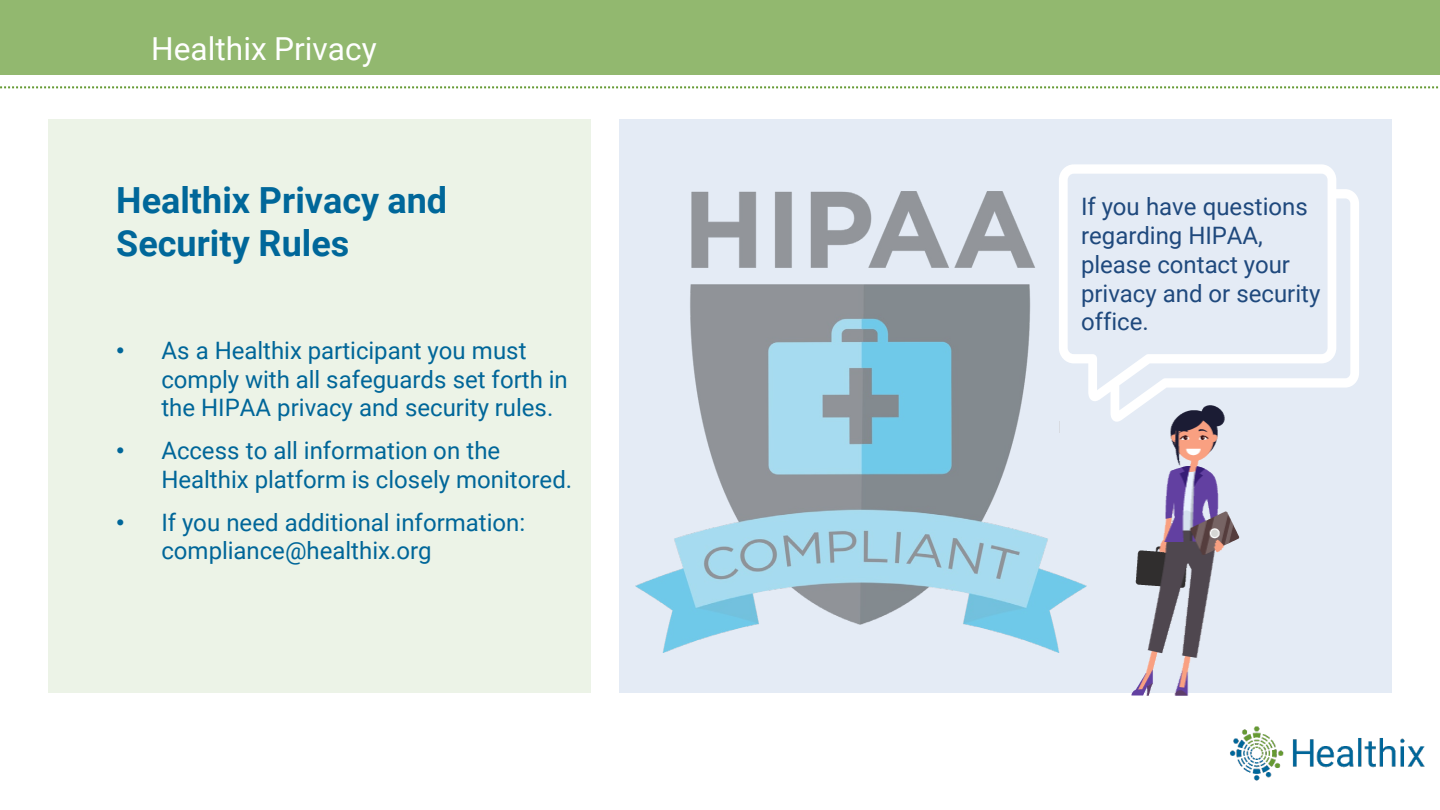
<style>
.page{position:relative;width:1440px;height:810px;background:#fff}
.page>*{position:absolute;margin:0;border:0;box-sizing:border-box;transform-origin:0 0}
.t1{font:700 36px/43.2px "Roboto";color:#00679a}
.t2{font:31.6px "Roboto";color:#fff}
.t3{font:24px/28.8px "Roboto";color:#069}
.t4{font:24px/28.8px "Roboto";color:#1f497d}
.s1{font-family:"Arial"}
</style>
<div class="page">
<img style="left:1230px;top:726px;width:195px;height:55px">
<div style="left:619px;top:120px;width:773px;height:573px;background:#e4ebf5"></div>
<img style="left:636px;top:191px;width:451px;height:461px">
<div style="left:48px;top:120px;width:543px;height:573px;background:#ecf3e7"></div>
<div style="left:0;top:0;width:1440px;height:75px;background:#92b86f"></div>
<svg style="left:0;top:86px;width:1439px;height:2px"></svg>
<svg style="left:1059px;top:164px;width:300px;height:258px"></svg>
<img style="left:1132px;top:405px;width:108px;height:290px">
<p class="t2" style="left:151px;top:26px;width:227px">Healthix Privacy</p>
<p class="t1" style="left:116px;top:177px;width:332px">Healthix Privacy and<br>Security Rules</p>
<p class="t3" style="left:161px;top:335px;width:408px;text-indent:-45px"><span class="s1">•</span> As a Healthix participant you must comply with all safeguards set forth in the HIPAA privacy and security rules.</p>
<p class="t3" style="left:161px;top:435px;width:412px;text-indent:-45px"><span class="s1">•</span> Access to all information on the<br>Healthix platform is closely monitored.</p>
<p class="t3" style="left:161px;top:507px;width:365px;text-indent:-45px"><span class="s1">•</span> If you need additional information: compliance@healthix.org</p>
<p class="t4" style="left:1081px;top:191px;width:241px">If you have questions regarding HIPAA, please contact your privacy and or security office.</p>
</div>
